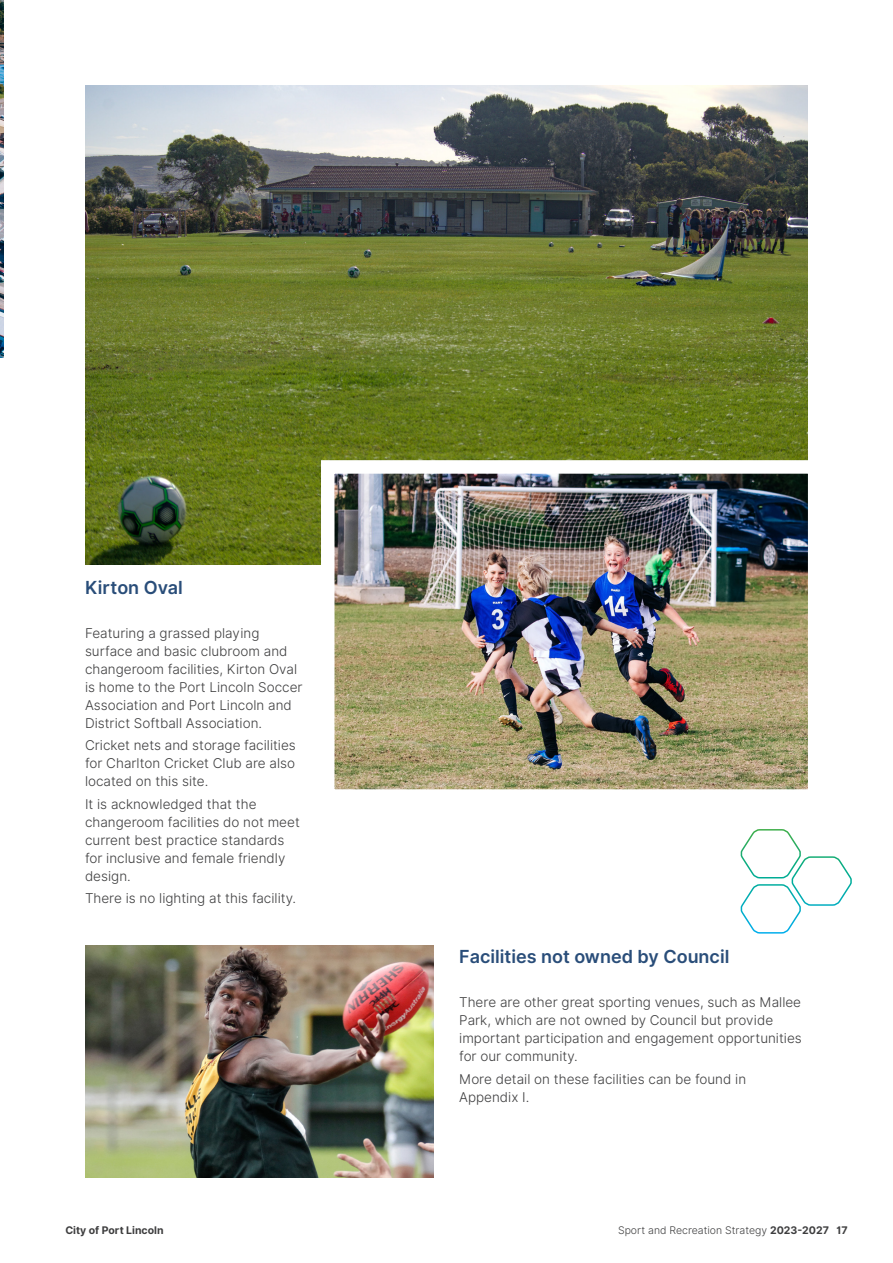
<style>
.page{position:relative;width:893px;height:1263px;background:#fff}
.page>*{position:absolute;margin:0;border:0;box-sizing:border-box;transform-origin:0 0}
.t1{font:600 18px "Inter";color:#294d79}
.body{font:13.5px/18px "Inter Light BETA";color:#3e3e3f}
.body-2{font:10.5px "Inter Light BETA";color:#3e3e3f}
.t2{font:700 10.5px "Inter";color:#3e3e3f}
.s1{font-family:"Inter";font-weight:700}
</style>
<div class="page">
<img style="left:85px;top:945px;width:349px;height:233px">
<img style="left:0;top:0;width:3px;height:357px">
<img style="left:85px;top:85px;width:723px;height:479px">
<img style="left:314px;top:453px;width:494px;height:337px">
<svg style="left:740px;top:829px;width:112px;height:105px"></svg>
<h2 class="t1" style="left:85px;top:574px;width:99px">Kirton Oval</h2>
<p class="body" style="left:85px;top:624px;width:219px">Featuring a grassed playing surface and basic clubroom and changeroom facilities, Kirton Oval is home to the Port Lincoln Soccer<br>Association and Port Lincoln and<br>District Softball Association.</p>
<p class="body" style="left:85px;top:737px;width:212px;text-align:justify">Cricket nets and storage facilities for Charlton Cricket Club are also located on this site.</p>
<p class="body" style="left:85px;top:795px;width:216px">It is acknowledged that the changeroom facilities do not meet current best practice standards for inclusive and female friendly design.</p>
<p class="body" style="left:85px;top:889px;width:213px">There is no lighting at this facility.</p>
<h2 class="t1" style="left:459px;top:943px;width:272px">Facilities not owned by Council</h2>
<p class="body" style="left:459px;top:993px;width:344px">There are other great sporting venues, such as Mallee Park, which are not owned by Council but provide important participation and engagement opportunities for our community.</p>
<p class="body" style="left:459px;top:1070px;width:288px">More detail on these facilities can be found in<br>Appendix I.</p>
<p class="t2" style="left:65px;top:1222px;width:100px">City of Port Lincoln</p>
<p class="body-2" style="left:618px;top:1222px;width:231px">Sport and Recreation Strategy <span class="s1">2023-2027 17</span></p>
</div>
